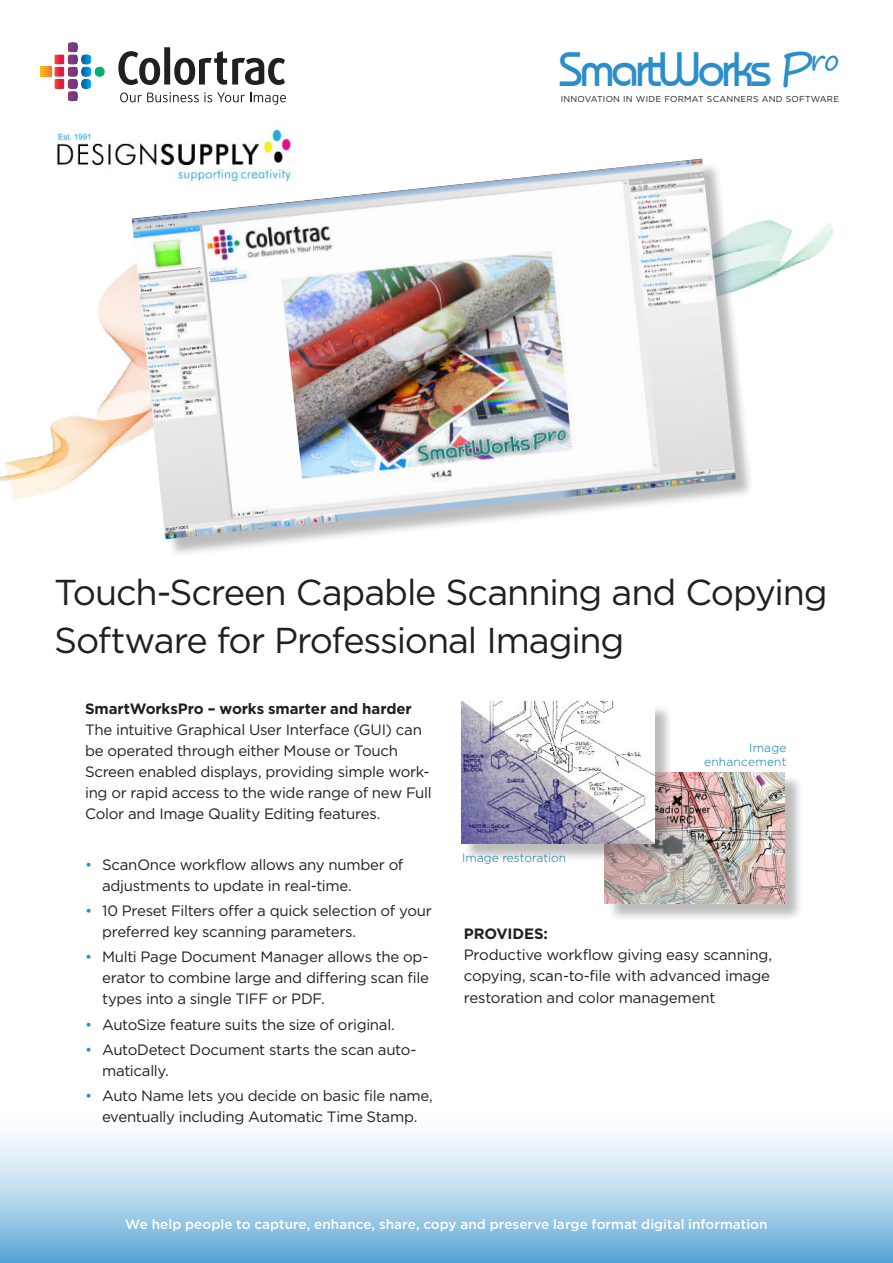
<style>
.page{position:relative;width:893px;height:1263px;background:#fff}
.page>*{position:absolute;margin:0;border:0;box-sizing:border-box;transform-origin:0 0}
.t1{font:48px "Bimini Normal";letter-spacing:-.06em;color:#2b8ecb}
.t2{font:36px/48px "Gotham";letter-spacing:-.03em;color:#221f1f}
.t3{font:15px/21px "Gotham";letter-spacing:-.02em;color:#221f1f}
.t4{font:700 15px "Gotham";letter-spacing:-.005em;color:#221f1f}
.t5{font:500 13.5px "Gotham";letter-spacing:.005em;color:#fff}
.t6{font:300 12px/13.5px "Gotham";letter-spacing:.005em;color:#0078ae;text-align:right}
.t7{font:8.7px "Gotham";letter-spacing:.03em;color:#221f1f}
.s1{font-family:"Segoe Print"}
.s2{color:#2b8ecb}
</style>
<div class="page">
<svg style="left:0;top:1133px;width:893px;height:130px;background:#afd4eb"></svg>
<img style="left:0;top:72px;width:834px;height:428px">
<svg style="left:41px;top:42px;width:64px;height:60px"></svg>
<svg style="left:120px;top:92px;width:166px;height:13px"></svg>
<svg style="left:117px;top:51px;width:44px;height:35px"></svg>
<div style="left:164px;top:47px;width:6px;height:38px;border:2px solid #221f1f"></div>
<svg style="left:173px;top:51px;width:113px;height:35px"></svg>
<div style="left:134px;top:161px;width:620px;height:396px;background:#221f1f;opacity:.3"></div>
<img style="left:132px;top:159px;width:604px;height:380px">
<div style="left:607px;top:774px;width:197px;height:148px;background:#221f1f;opacity:.3"></div>
<img style="left:605px;top:772px;width:180px;height:131px">
<div style="left:463px;top:704px;width:211px;height:158px;background:#221f1f;opacity:.3"></div>
<img style="left:461px;top:702px;width:194px;height:141px">
<img style="left:54px;top:122px;width:249px;height:69px">
<h1 class="t1" style="left:559px;top:42px;width:282px">SmartWorks <span class="s1">P</span><sup>ro</sup></h1>
<p class="t7" style="left:561px;top:95px;width:280px">INNOVATION IN WIDE FORMAT SCANNERS AND SOFTWARE</p>
<h2 class="t2" style="left:54px;top:570px;width:775px">Touch-Screen Capable Scanning and Copying<br>Software for Professional Imaging</h2>
<p class="t4" style="left:85px;top:703px;width:328px">SmartWorksPro – works smarter and harder</p>
<p class="t3" style="left:85px;top:720px;width:348px">The intuitive Graphical User Interface (GUI) can be operated through either Mouse or Touch Screen enabled displays, providing simple work&shy;ing or rapid access to the wide range of new Full Color and Image Quality Editing features.</p>
<p class="t3" style="left:102px;top:855px;width:303px;text-indent:-17px"><span class="s2">•</span> ScanOnce workflow allows any number of adjustments to update in real-time.</p>
<p class="t3" style="left:102px;top:901px;width:331px;text-indent:-17px"><span class="s2">•</span> 10 Preset Filters offer a quick selection of your preferred key scanning parameters.</p>
<p class="t3" style="left:102px;top:947px;width:328px;text-align:justify;text-indent:-17px"><span class="s2">•</span> Multi Page Document Manager allows the op&shy;erator to combine large and differing scan file types into a single TIFF or PDF.</p>
<p class="t3" style="left:85px;top:1015px;width:311px"><span class="s2">•</span> AutoSize feature suits the size of original.</p>
<p class="t3" style="left:102px;top:1040px;width:316px;text-indent:-17px"><span class="s2">•</span> AutoDetect Document starts the scan auto&shy;matically.</p>
<p class="t3" style="left:85px;top:1086px;width:349px;text-align:center"><span class="s2">•</span> Auto Name lets you decide on basic file name, eventually including Automatic Time Stamp.</p>
<p class="t6" style="left:462px;top:852px;width:105px">Image restoration</p>
<p class="t6" style="left:704px;top:741px;width:84px">Image enhancement</p>
<p class="t4" style="left:464px;top:928px;width:86px">PROVIDES:</p>
<p class="t3" style="left:464px;top:946px;width:310px">Productive workflow giving easy scanning, copying, scan-to-file with advanced image restoration and color management</p>
<p class="t5" style="left:125px;top:1219px;width:644px">We help people to capture, enhance, share, copy and preserve large format digital information</p>
</div>
